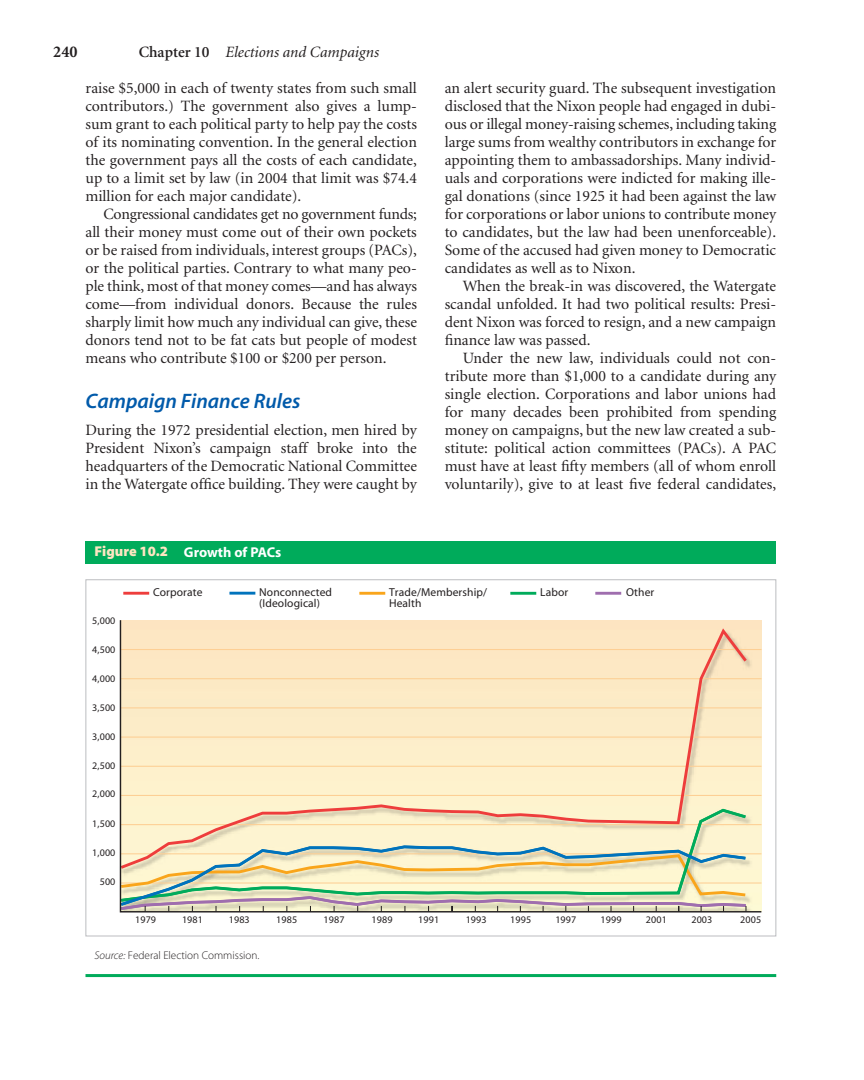
<style>
.page{position:relative;width:864px;height:1080px;background:#fff}
.page>*{position:absolute;margin:0;border:0;box-sizing:border-box;transform-origin:0 0}
.t1{font:21px "Myriad Sem Itl";color:#015aaa}
.t2{font:700 16.5px "Minion";color:#231f20}
.t3{font:15.75px/18px "Minion";color:#231f20;text-align:justify}
.t4{font:italic 15.75px "Minion";color:#231f20}
.t5{font:700 14.25px "Myriad";color:#fff}
.t6{font:11.55px/11.6px "Myriad";letter-spacing:.01em;color:#231f20}
.t7{font:11.25px "Myriad Lig";color:#231f20}
.t8{font:10.05px "Myriad";letter-spacing:.01em;color:#231f20}
.s1{font-weight:600;font-style:normal}
.s2{font-family:"Myriad Blk";font-weight:400;color:#fee5c1}
.s3{font-family:"Myriad Lig Itl"}
</style>
<div class="page">
<hr style="left:359px;top:592px;width:26px;height:3px;background:#f9a51b">
<hr style="left:229px;top:592px;width:26px;height:3px;background:#0073bc">
<hr style="left:123px;top:592px;width:26px;height:3px;background:#ee3d3c">
<hr style="left:595px;top:592px;width:26px;height:3px;background:#9f6eae">
<hr style="left:510px;top:592px;width:26px;height:3px;background:#00ab5b">
<svg style="left:119px;top:620px;width:643px;height:293px;background:#f8e7c3"></svg>
<svg style="left:119px;top:853px;width:630px;height:59px;background:#d6d4b3"></svg>
<div style="left:86px;top:541px;width:690px;height:23px;background:#00ab5b"></div>
<hr style="left:86px;top:974px;width:690px;height:3px;background:#00ab5b">
<p class="t2" style="left:53px;top:45px;width:26px">240</p>
<p class="t4" style="left:139px;top:46px;width:242px"><span class="s1">Chapter 10</span> Elections and Campaigns</p>
<p class="t3" style="left:86px;top:80px;width:333px">raise $5,000 in each of twenty states from such small contributors.) The government also gives a lump&shy;sum grant to each political party to help pay the costs of its nominating convention. In the general election the government pays all the costs of each candidate, up to a limit set by law (in 2004 that limit was $74.4 million for each major candidate).</p>
<p class="t3" style="left:86px;top:206px;width:333px;text-indent:18px">Congressional candidates get no government funds; all their money must come out of their own pockets or be raised from individuals, interest groups (PACs), or the political parties. Contrary to what many peo&shy;ple think, most of that money comes—and has always come—from individual donors. Because the rules sharply limit how much any individual can give, these donors tend not to be fat cats but people of modest means who contribute $100 or $200 per person.</p>
<h1 class="t1" style="left:86px;top:393px;width:216px">Campaign Finance Rules</h1>
<p class="t3" style="left:86px;top:422px;width:333px">During the 1972 presidential election, men hired by President Nixon’s campaign staff broke into the headquarters of the Democratic National Committee in the Watergate office building. They were caught by</p>
<p class="t5" style="left:94px;top:547px;width:188px"><span class="s2">Figure 10.2</span> Growth of PACs</p>
<p class="t3" style="left:445px;top:80px;width:333px">an alert security guard. The subsequent investigation disclosed that the Nixon people had engaged in dubi&shy;ous or illegal money-raising schemes, including taking large sums from wealthy contributors in exchange for appointing them to ambassadorships. Many individ&shy;uals and corporations were indicted for making ille&shy;gal donations (since 1925 it had been against the law for corporations or labor unions to contribute money to candidates, but the law had been unenforceable).<br>Some of the accused had given money to Democratic candidates as well as to Nixon.</p>
<p class="t3" style="left:445px;top:278px;width:333px;text-indent:18px">When the break-in was discovered, the Watergate scandal unfolded. It had two political results: Presi&shy;dent Nixon was forced to resign, and a new campaign finance law was passed.</p>
<p class="t3" style="left:445px;top:350px;width:333px;text-indent:18px">Under the new law, individuals could not con&shy;tribute more than $1,000 to a candidate during any single election. Corporations and labor unions had for many decades been prohibited from spending money on campaigns, but the new law created a sub&shy;stitute: political action committees (PACs). A PAC must have at least fifty members (all of whom enroll voluntarily), give to at least five federal candidates,</p>
<p class="t8" style="left:92px;top:617px;width:25px">5,000</p>
<p class="t8" style="left:92px;top:646px;width:25px">4,500</p>
<p class="t8" style="left:92px;top:675px;width:25px">4,000</p>
<p class="t8" style="left:92px;top:704px;width:25px">3,500</p>
<p class="t8" style="left:92px;top:733px;width:25px">3,000</p>
<p class="t8" style="left:92px;top:762px;width:25px">2,500</p>
<p class="t8" style="left:92px;top:790px;width:25px">2,000</p>
<p class="t8" style="left:92px;top:820px;width:25px">1,500</p>
<p class="t8" style="left:92px;top:849px;width:25px">1,000</p>
<p class="t8" style="left:100px;top:878px;width:17px">500</p>
<p class="t6" style="left:153px;top:587px;width:51px">Corporate</p>
<p class="t6" style="left:540px;top:587px;width:30px">Labor</p>
<p class="t6" style="left:626px;top:587px;width:30px">Other</p>
<p class="t6" style="left:389px;top:587px;width:100px">Trade/Membership/<br>Health</p>
<p class="t6" style="left:259px;top:587px;width:74px">Nonconnected (Ideological)</p>
<p class="t8" style="left:135px;top:916px;width:22px">1979</p>
<p class="t8" style="left:182px;top:916px;width:22px">1981</p>
<p class="t8" style="left:229px;top:916px;width:22px">1983</p>
<p class="t8" style="left:276px;top:916px;width:22px">1985</p>
<p class="t8" style="left:324px;top:916px;width:22px">1987</p>
<p class="t8" style="left:372px;top:916px;width:22px">1989</p>
<p class="t8" style="left:418px;top:916px;width:22px">1991</p>
<p class="t8" style="left:466px;top:916px;width:22px">1993</p>
<p class="t8" style="left:510px;top:916px;width:22px">1995</p>
<p class="t8" style="left:555px;top:916px;width:22px">1997</p>
<p class="t8" style="left:601px;top:916px;width:22px">1999</p>
<p class="t8" style="left:646px;top:916px;width:22px">2001</p>
<p class="t8" style="left:691px;top:916px;width:22px">2003</p>
<p class="t8" style="left:740px;top:916px;width:22px">2005</p>
<p class="t7" style="left:94px;top:951px;width:167px"><span class="s3">Source:</span> Federal Election Commission.</p>
</div>
